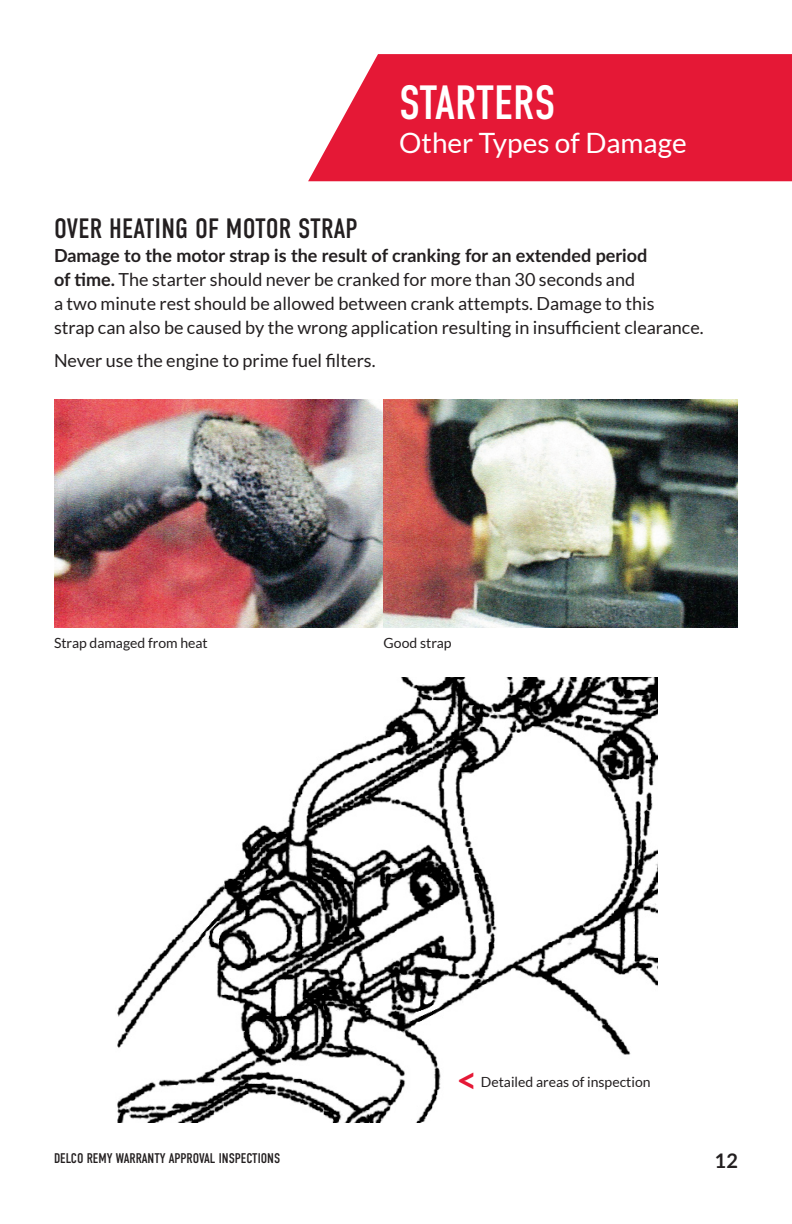
<style>
.page{position:relative;width:792px;height:1224px;background:#fff}
.page>*{position:absolute;margin:0;border:0;box-sizing:border-box;transform-origin:0 0}
.Main_Head{font:48px "DIN Condensed";color:#fff}
.Body{font:700 36px "Lato";color:#e51836}
.Subhead{font:28px "DIN Condensed";letter-spacing:.01em;color:#231f20}
.Main_Head-2{font:28px "Lato";color:#fff}
.t1{font:700 20px "Lato";color:#231f20}
.Body-2{font:18px/24px "Lato";color:#231f20}
.Body-3{font:14px "Lato";color:#231f20}
.t2{font:14px "DIN Condensed";color:#231f20}
.s1{font-weight:700}
</style>
<div class="page">
<img style="left:117px;top:677px;width:540px;height:446px">
<img style="left:54px;top:400px;width:684px;height:228px">
<svg style="left:308px;top:54px;width:484px;height:127px;background:#e62844"></svg>
<p class="Main_Head" style="left:399px;top:76px;width:158px">STARTERS</p>
<p class="Main_Head-2" style="left:399px;top:127px;width:289px">Other Types of Damage</p>
<p class="Subhead" style="left:54px;top:212px;width:305px">OVER HEATING OF MOTOR STRAP</p>
<p class="Body-2" style="left:54px;top:243px;width:651px"><span class="s1">Damage to the motor strap is the result of cranking for an extended period<br>of time.</span> The starter should never be cranked for more than 30 seconds and<br>a two minute rest should be allowed between crank attempts. Damage to this<br>strap can also be caused by the wrong application resulting in insufficient clearance.</p>
<p class="Body-2" style="left:54px;top:348px;width:323px">Never use the engine to prime fuel filters.</p>
<p class="Body-3" style="left:54px;top:635px;width:155px">Strap damaged from heat</p>
<p class="Body-3" style="left:384px;top:635px;width:69px">Good strap</p>
<p class="Body" style="left:456px;top:1053px;width:22px">&lt;</p>
<p class="Body-3" style="left:481px;top:1074px;width:171px">Detailed areas of inspection</p>
<p class="t2" style="left:54px;top:1150px;width:228px">DELCO REMY WARRANTY APPROVAL INSPECTIONS</p>
<p class="t1" style="left:715px;top:1146px;width:25px">12</p>
</div>
